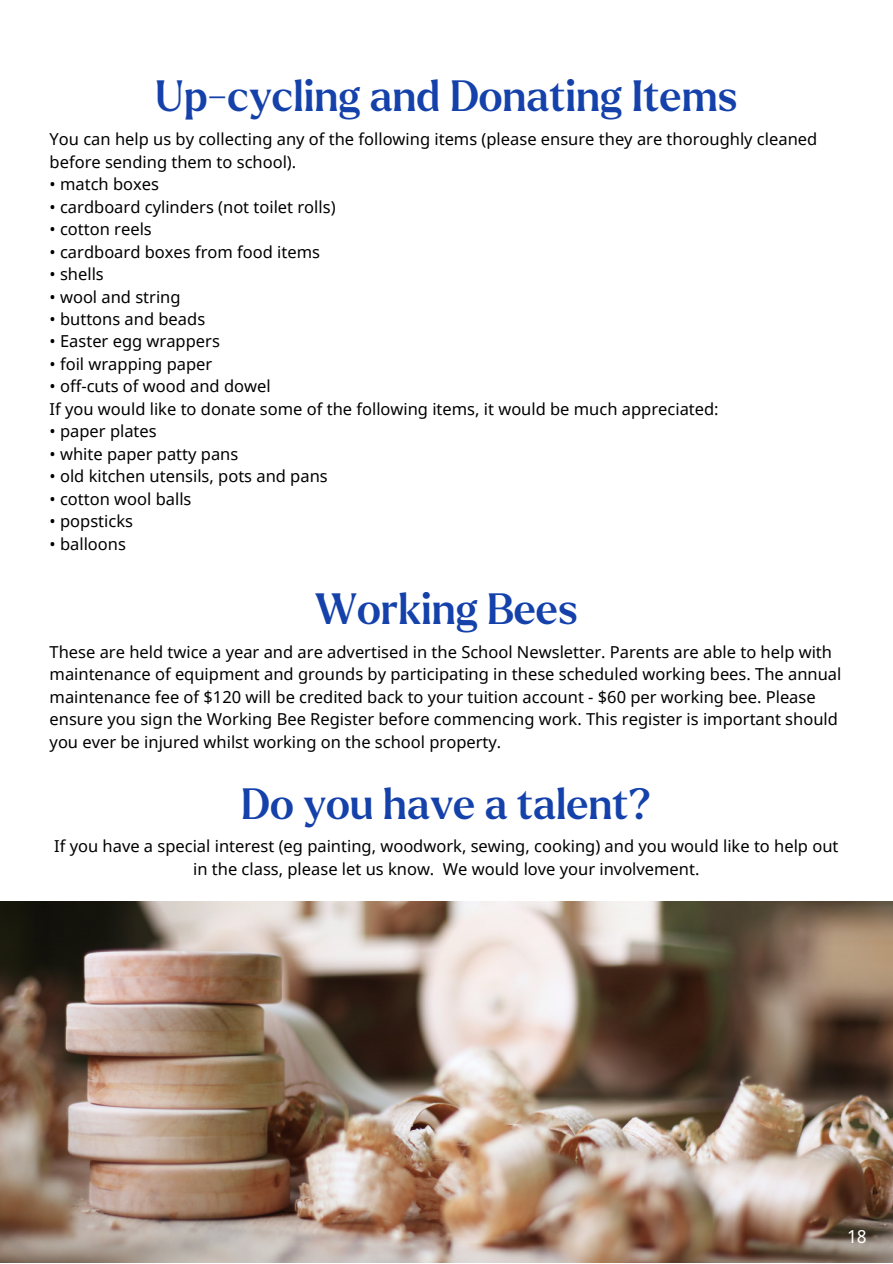
<style>
.page{position:relative;width:893px;height:1264px;background:#fff}
.page>*{position:absolute;margin:0;border:0;box-sizing:border-box;transform-origin:0 0}
.t1{font:500 42.6px "Larken";color:#1441aa}
.t2{font:18px "Noto Sans";color:#fff}
.t3{font:16.5px/22.5px "Noto Sans";color:#000}
</style>
<div class="page">
<img style="left:0;top:901px;width:892px;height:361px">
<p class="t1" style="left:155px;top:75px;width:583px">Up-cycling and Donating Items</p>
<p class="t3" style="left:50px;top:127px;width:769px">You can help us by collecting any of the following items (please ensure they are thoroughly cleaned before sending them to school).</p>
<p class="t3" style="left:50px;top:172px;width:111px">• match boxes</p>
<p class="t3" style="left:50px;top:195px;width:287px">• cardboard cylinders (not toilet rolls)</p>
<p class="t3" style="left:50px;top:217px;width:104px">• cotton reels</p>
<p class="t3" style="left:50px;top:240px;width:272px">• cardboard boxes from food items</p>
<p class="t3" style="left:50px;top:262px;width:56px">• shells</p>
<p class="t3" style="left:50px;top:285px;width:132px">• wool and string</p>
<p class="t3" style="left:50px;top:307px;width:157px">• buttons and beads</p>
<p class="t3" style="left:50px;top:330px;width:172px">• Easter egg wrappers</p>
<p class="t3" style="left:50px;top:352px;width:164px">• foil wrapping paper</p>
<p class="t3" style="left:50px;top:375px;width:222px">• off-cuts of wood and dowel</p>
<p class="t3" style="left:50px;top:397px;width:670px">If you would like to donate some of the following items, it would be much appreciated:</p>
<p class="t3" style="left:50px;top:420px;width:109px">• paper plates</p>
<p class="t3" style="left:50px;top:442px;width:190px">• white paper patty pans</p>
<p class="t3" style="left:50px;top:465px;width:280px">• old kitchen utensils, pots and pans</p>
<p class="t3" style="left:50px;top:487px;width:143px">• cotton wool balls</p>
<p class="t3" style="left:50px;top:510px;width:85px">• popsticks</p>
<p class="t3" style="left:50px;top:532px;width:78px">• balloons</p>
<p class="t1" style="left:315px;top:588px;width:264px">Working Bees</p>
<p class="t3" style="left:50px;top:640px;width:793px">These are held twice a year and are advertised in the School Newsletter. Parents are able to help with maintenance of equipment and grounds by participating in these scheduled working bees. The annual maintenance fee of $120 will be credited back to your tuition account - $60 per working bee. Please ensure you sign the Working Bee Register before commencing work. This register is important should you ever be injured whilst working on the school property.</p>
<p class="t1" style="left:241px;top:782px;width:411px">Do you have a talent?</p>
<p class="t3" style="left:54px;top:834px;width:785px;text-align:center">If you have a special interest (eg painting, woodwork, sewing, cooking) and you would like to help out in the class, please let us know. We would love your involvement.</p>
<p class="t2" style="left:847px;top:1223px;width:21px">18</p>
</div>
